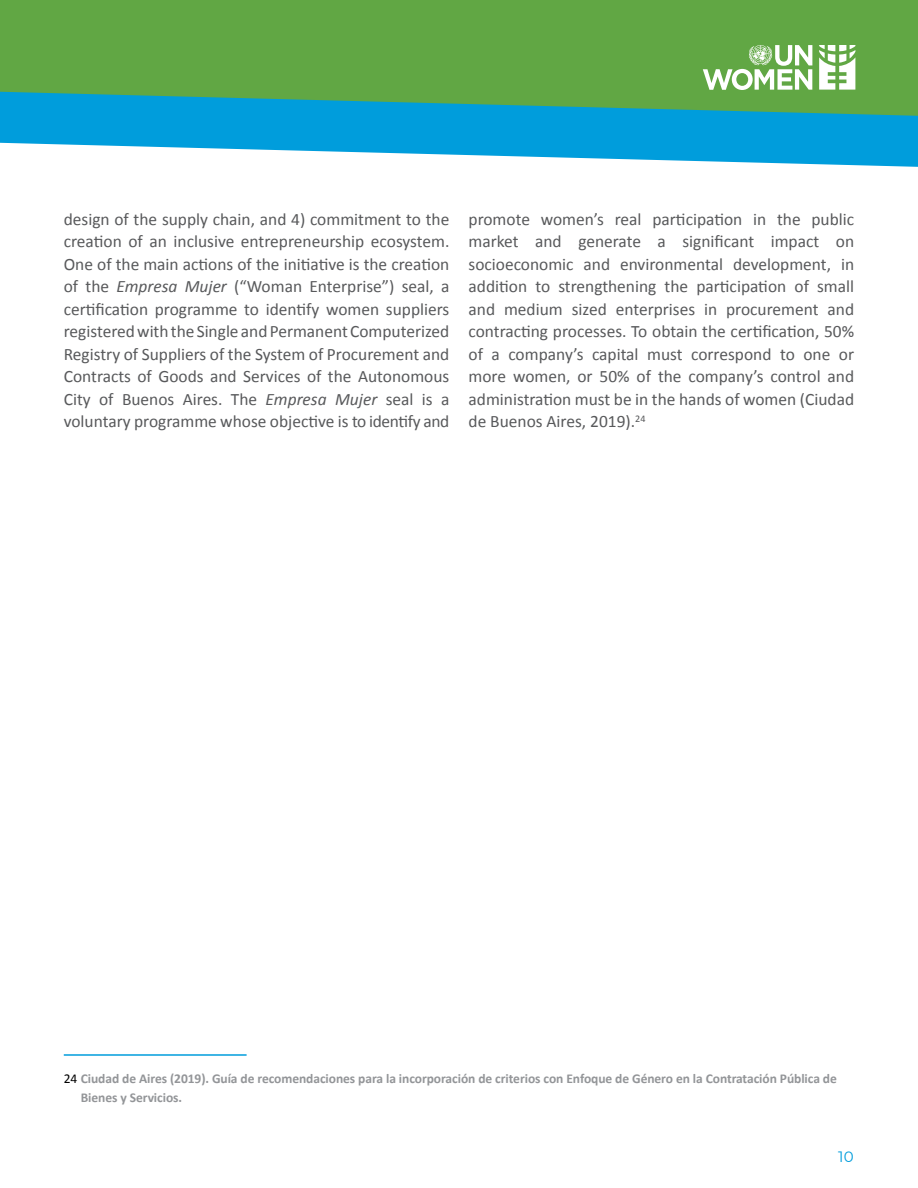
<style>
.page{position:relative;width:918px;height:1188px;background:#fff}
.page>*{position:absolute;margin:0;border:0;box-sizing:border-box;transform-origin:0 0}
.t1{font:17.4px/22.5px "Calibri";color:#58595b;text-align:justify}
.t2{font:15px "Montserrat";color:#009ddc}
.t3{font:700 13.5px/19.5px "Calibri";letter-spacing:-.005em;color:#939598}
.s1{font-style:italic}
.s2{font-weight:400;color:#000}
</style>
<div class="page">
<div style="left:0;top:0;width:918px;height:135px;background:#61a744"></div>
<svg style="left:0;top:91px;width:918px;height:76px;fill:#009ddc"></svg>
<svg style="left:703px;top:45px;width:109px;height:45px"></svg>
<svg style="left:819px;top:45px;width:36px;height:45px"></svg>
<hr style="left:64px;top:1054px;width:183px;height:2px;background:#009ddc">
<p class="t1" style="left:64px;top:207px;width:387px">design of the supply chain, and 4) commitment to the creation of an inclusive entrepreneurship ecosystem.<br>One of the main actions of the initiative is the creation of the <span class="s1">Empresa Mujer</span> (“Woman Enterprise”) seal, a certification programme to identify women suppliers registered with the Single and Permanent Computerized Registry of Suppliers of the System of Procurement and Contracts of Goods and Services of the Autonomous City of Buenos Aires. The <span class="s1">Empresa Mujer</span> seal is a voluntary programme whose objective is to identify and</p>
<p class="t1" style="left:469px;top:207px;width:387px">promote women’s real participation in the public market and generate a significant impact on socioeconomic and environmental development, in addition to strengthening the participation of small and medium sized enterprises in procurement and contracting processes. To obtain the certification, 50% of a company’s capital must correspond to one or more women, or 50% of the company’s control and administration must be in the hands of women (Ciudad de Buenos Aires, 2019).<sup>24</sup></p>
<p class="t3" style="left:81px;top:1069px;width:758px;text-indent:-17px"><span class="s2">24</span> Ciudad de Aires (2019). Guía de recomendaciones para la incorporación de criterios con Enfoque de Género en la Contratación Pública de<br>Bienes y Servicios.</p>
<p class="t2" style="left:838px;top:1146px;width:17px">10</p>
</div>
